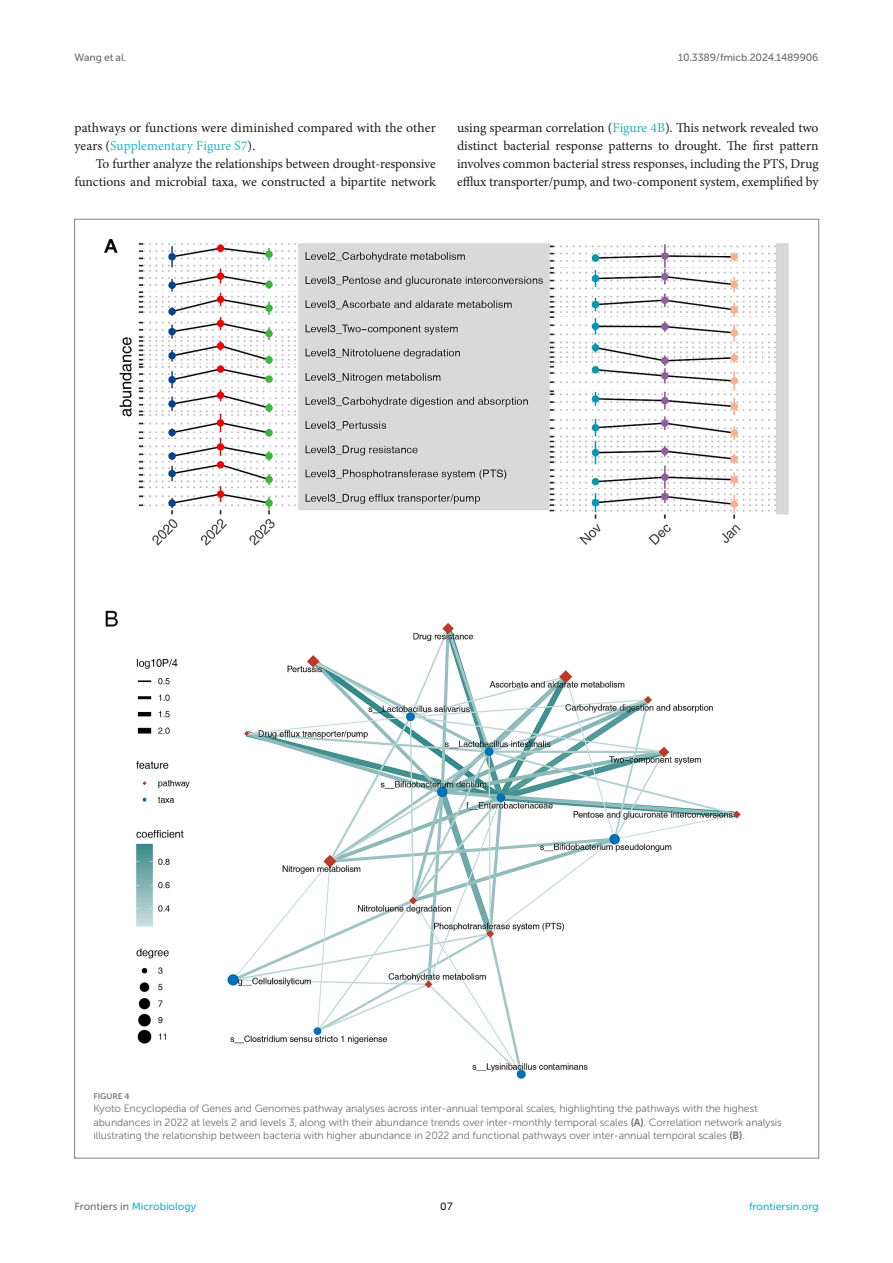
<style>
.page{position:relative;width:893px;height:1263px;background:#fff}
.page>*{position:absolute;margin:0;border:0;box-sizing:border-box;transform-origin:0 0}
.TEXT{font:13.5px/18px "Minion Pro";letter-spacing:-.005em;color:#1b1c1b;text-align:right}
.TEXT_FLUSH{font:13.5px/18px "Minion Pro";letter-spacing:.01em;color:#1b1c1b}
.FIG_LEG{font:10.5px/13.5px "Museo Sans 300";letter-spacing:-.01em;color:#706f70}
.t1{font:10.5px "Museo Sans 500";color:#1db5c3}
.t2{font:10.5px "Museo Sans 500";letter-spacing:-.015em;color:#706f70}
.t3{font:10.5px "Museo Sans 500";color:#1b1c1b}
.FIG_HD{font:8.25px "Museo Sans 700";letter-spacing:-.01em;color:#7e7f7f}
.s1{color:#1db5c3}
.s2{font-family:"Museo Sans 700"}
.s3{color:#706f70}
</style>
<div class="page">
<img style="left:104px;top:239px;width:685px;height:840px">
<p class="t2" style="left:74px;top:51px;width:53px">Wang et al.</p>
<p class="t2" style="left:678px;top:51px;width:142px">10.3389/fmicb.2024.1489906</p>
<p class="TEXT_FLUSH" style="left:74px;top:119px;width:363px">pathways or functions were diminished compared with the other years (<span class="s1">Supplementary Figure S7</span>).</p>
<p class="TEXT" style="left:74px;top:155px;width:363px">To further analyze the relationships between drought-responsive functions and microbial taxa, we constructed a bipartite network</p>
<p class="TEXT" style="left:457px;top:119px;width:363px;text-align:justify">using spearman correlation (<span class="s1">Figure 4B</span>). This network revealed two distinct bacterial response patterns to drought. The first pattern involves common bacterial stress responses, including the PTS, Drug efflux transporter/pump, and two-component system, exemplified by</p>
<p class="FIG_HD" style="left:94px;top:1091px;width:37px">FIGURE 4</p>
<p class="FIG_LEG" style="left:94px;top:1102px;width:690px">Kyoto Encyclopedia of Genes and Genomes pathway analyses across inter-annual temporal scales, highlighting the pathways with the highest abundances in 2022 at levels 2 and levels 3, along with their abundance trends over inter-monthly temporal scales <span class="s2">(A)</span>. Correlation network analysis illustrating the relationship between bacteria with higher abundance in 2022 and functional pathways over inter-annual temporal scales <span class="s2">(B)</span>.</p>
<p class="t1" style="left:74px;top:1200px;width:123px"><span class="s3">Frontiers in</span> Microbiology</p>
<p class="t3" style="left:440px;top:1200px;width:14px">07</p>
<p class="t1" style="left:749px;top:1200px;width:71px">frontiersin.org</p>
</div>
